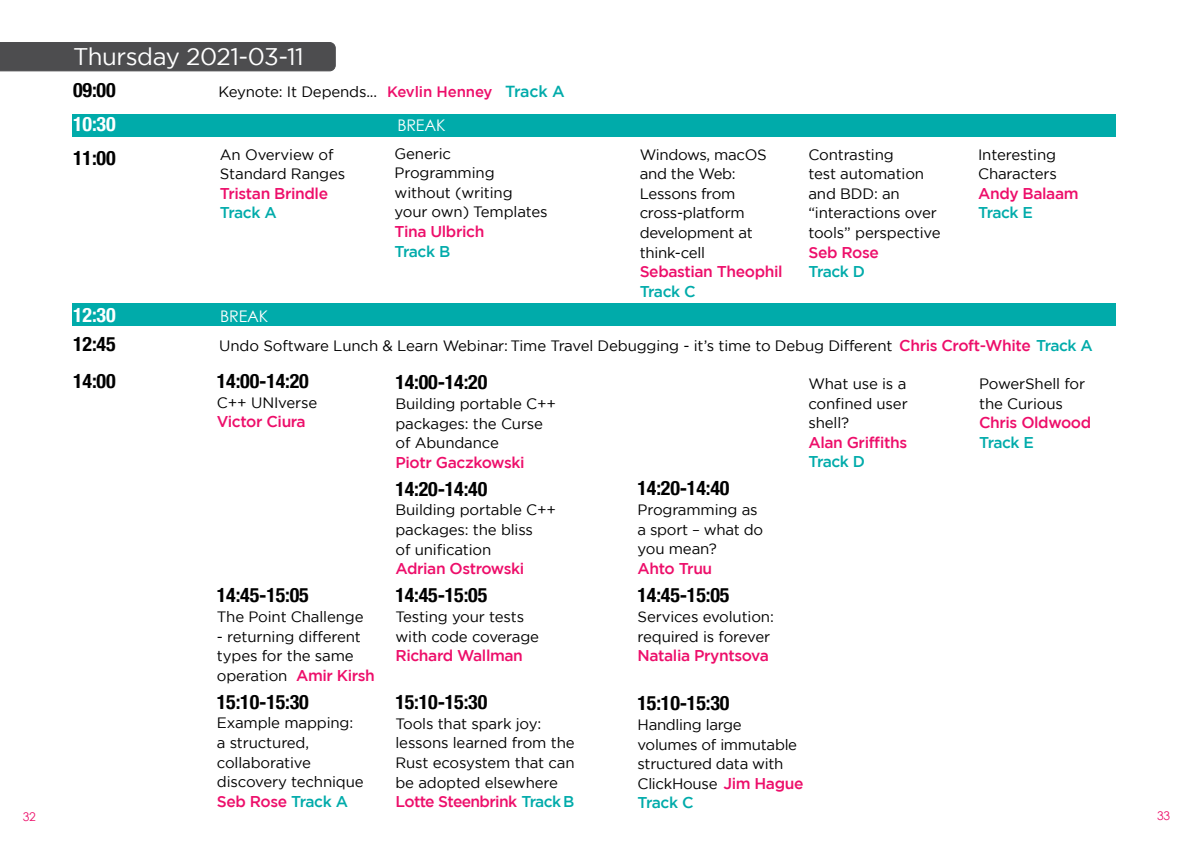
<style>
.page{position:relative;width:1191px;height:842px;background:#fff}
.page>*{position:absolute;margin:0;border:0;box-sizing:border-box;transform-origin:0 0}
.t1{font:24px "Gotham";letter-spacing:-.02em;color:#fff}
.t2{font:700 condensed 20px "Helvetica Neue";letter-spacing:-.01em;color:#000}
.t3{font:700 condensed 20px "Helvetica Neue";letter-spacing:-.01em;color:#fff}
.t4{font:16px "Century Gothic";letter-spacing:-.01em;color:#fff}
.t5{font:500 15.6px "Gotham";letter-spacing:-.025em;color:#ed0e6a}
.t6{font:500 15.6px "Gotham";letter-spacing:-.04em;color:#00abaa}
.t7{font:15px/19.6px "Gotham";letter-spacing:-.01em;color:#000}
.t8{font:12px "Century Gothic";color:#ed0e6a}
.s1{font-weight:500;color:#ed0e6a}
.s2{font-weight:500;font-size:16px;color:#00abaa}
.s3{font-weight:500;font-size:15.6px;color:#ed0e6a}
.s4{font-weight:500;font-size:15.6px;color:#00abaa}
.s5{color:#00abaa}
</style>
<div class="page">
<div style="left:0;top:42px;width:336px;height:29px;background:#4d4d4f"></div>
<div style="left:72px;top:303px;width:1043px;height:23px;background:#00abaa"></div>
<div style="left:72px;top:114px;width:1043px;height:23px;background:#00abaa"></div>
<h1 class="t1" style="left:73px;top:43px;width:232px">Thursday 2021-03-11</h1>
<h2 class="t2" style="left:73px;top:78px;width:44px">09:00</h2>
<p class="t7" style="left:218px;top:82px;width:348px">Keynote: It Depends... <span class="s1">Kevlin Henney</span> <span class="s2">Track A</span></p>
<h2 class="t3" style="left:73px;top:112px;width:44px">10:30</h2>
<p class="t4" style="left:397px;top:116px;width:50px">BREAK</p>
<h2 class="t2" style="left:73px;top:146px;width:44px">11:00</h2>
<p class="t7" style="left:220px;top:144px;width:127px">An Overview of<br>Standard Ranges</p>
<p class="t5" style="left:220px;top:184px;width:110px">Tristan Brindle</p>
<p class="t6" style="left:220px;top:204px;width:58px">Track A</p>
<h2 class="t3" style="left:73px;top:302px;width:44px">12:30</h2>
<p class="t4" style="left:220px;top:306px;width:50px">BREAK</p>
<p class="t7" style="left:394px;top:143px;width:155px">Generic<br>Programming without (writing your own) Templates</p>
<p class="t5" style="left:394px;top:223px;width:91px">Tina Ulbrich</p>
<p class="t6" style="left:394px;top:242px;width:57px">Track B</p>
<p class="t7" style="left:639px;top:144px;width:129px">Windows, macOS and the Web:<br>Lessons from cross-platform development at think-cell</p>
<p class="t5" style="left:639px;top:263px;width:144px">Sebastian Theophil</p>
<p class="t6" style="left:639px;top:282px;width:58px">Track C</p>
<p class="t7" style="left:808px;top:144px;width:134px">Contrasting<br>test automation and BDD: an “interactions over tools” perspective</p>
<p class="t5" style="left:808px;top:243px;width:72px">Seb Rose</p>
<p class="t6" style="left:808px;top:263px;width:58px">Track D</p>
<p class="t7" style="left:978px;top:144px;width:80px">Interesting<br>Characters</p>
<p class="t5" style="left:978px;top:184px;width:102px">Andy Balaam</p>
<p class="t6" style="left:978px;top:204px;width:56px">Track E</p>
<h2 class="t2" style="left:73px;top:332px;width:44px">12:45</h2>
<p class="t7" style="left:219px;top:336px;width:875px">Undo Software Lunch &amp; Learn Webinar: Time Travel Debugging - it’s time to Debug Different <span class="s3">Chris Croft-White</span> <span class="s4">Track A</span></p>
<h2 class="t2" style="left:217px;top:369px;width:93px">14:00-14:20</h2>
<p class="t7" style="left:217px;top:393px;width:102px">C++ UNIverse</p>
<p class="t5" style="left:217px;top:413px;width:90px">Victor Ciura</p>
<h2 class="t2" style="left:73px;top:369px;width:44px">14:00</h2>
<p class="t7" style="left:808px;top:374px;width:101px;text-align:justify">What use is a confined user shell?</p>
<p class="t5" style="left:808px;top:433px;width:100px">Alan Griffiths</p>
<p class="t6" style="left:808px;top:453px;width:58px">Track D</p>
<h2 class="t2" style="left:395px;top:370px;width:93px">14:00-14:20</h2>
<p class="t7" style="left:395px;top:394px;width:162px">Building portable C++ packages: the Curse of Abundance</p>
<p class="t5" style="left:395px;top:453px;width:131px">Piotr Gaczkowski</p>
<h2 class="t2" style="left:395px;top:477px;width:93px">14:20-14:40</h2>
<p class="t7" style="left:395px;top:500px;width:162px">Building portable C++ packages: the bliss<br>of unification</p>
<p class="t5" style="left:395px;top:560px;width:130px">Adrian Ostrowski</p>
<h2 class="t2" style="left:395px;top:583px;width:93px">14:45-15:05</h2>
<p class="t7" style="left:395px;top:607px;width:145px">Testing your tests with code coverage</p>
<p class="t5" style="left:395px;top:647px;width:129px">Richard Wallman</p>
<h2 class="t2" style="left:395px;top:690px;width:93px">15:10-15:30</h2>
<p class="t7" style="left:395px;top:713px;width:181px">Tools that spark joy: lessons learned from the<br>Rust ecosystem that can be adopted elsewhere</p>
<p class="t5" style="left:395px;top:793px;width:180px">Lotte Steenbrink <span class="s5">Track B</span></p>
<h2 class="t2" style="left:637px;top:476px;width:93px">14:20-14:40</h2>
<p class="t7" style="left:637px;top:500px;width:127px">Programming as a sport – what do you mean?</p>
<p class="t5" style="left:637px;top:559px;width:76px">Ahto Truu</p>
<h2 class="t2" style="left:637px;top:583px;width:93px">14:45-15:05</h2>
<p class="t7" style="left:637px;top:607px;width:138px">Services evolution: required is forever</p>
<p class="t5" style="left:637px;top:647px;width:133px">Natalia Pryntsova</p>
<h2 class="t2" style="left:637px;top:691px;width:93px">15:10-15:30</h2>
<p class="t7" style="left:637px;top:715px;width:167px">Handling large volumes of immutable structured data with<br>ClickHouse <span class="s3">Jim Hague</span></p>
<p class="t6" style="left:637px;top:794px;width:58px">Track C</p>
<h2 class="t2" style="left:217px;top:583px;width:93px">14:45-15:05</h2>
<p class="t7" style="left:217px;top:606px;width:148px">The Point Challenge</p>
<p class="t7" style="left:217px;top:626px;width:160px">- returning different types for the same operation <span class="s3">Amir Kirsh</span></p>
<h2 class="t2" style="left:217px;top:690px;width:93px">15:10-15:30</h2>
<p class="t7" style="left:217px;top:713px;width:148px">Example mapping: a structured, collaborative discovery technique</p>
<p class="t5" style="left:217px;top:792px;width:133px">Seb Rose <span class="s5">Track A</span></p>
<p class="t7" style="left:979px;top:374px;width:108px">PowerShell for the Curious</p>
<p class="t5" style="left:979px;top:414px;width:114px">Chris Oldwood</p>
<p class="t6" style="left:979px;top:433px;width:56px">Track E</p>
<p class="t8" style="left:23px;top:809px;width:14px">32</p>
<p class="t8" style="left:1157px;top:808px;width:14px">33</p>
</div>
